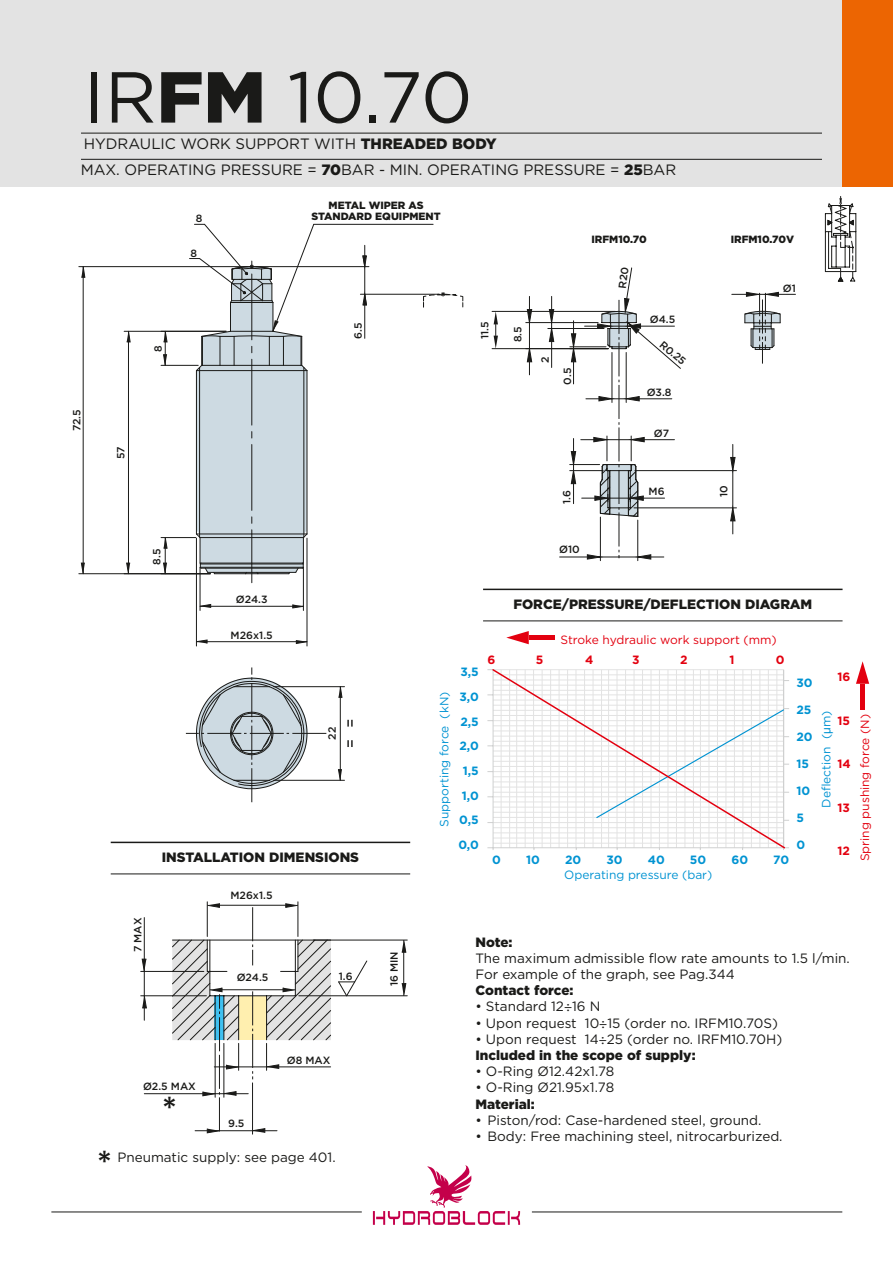
<style>
.page{position:relative;width:893px;height:1263px;background:#fff}
.page>*{position:absolute;margin:0;border:0;box-sizing:border-box;transform-origin:0 0}
.t1{font:72px "Gotham";color:#1a1a18}
.t2{font:500 36px "Gotham";color:#1a1a18}
.t3{font:15px "Gotham";color:#1a1a18}
.t4{font:13.5px/16.2px "Gotham";color:#1a1a18}
.t5{font:900 13.5px "Gotham";color:#1a1a18}
.t6{font:12px "Gotham";color:#0093d2}
.t7{font:700 12px/24.8px "Gotham";color:#0093d2;text-align:center}
.t8{font:12px "Gotham";color:#e3000f}
.t9{font:700 12px "Gotham";color:#e3000f}
.t10{font:500 10.5px "Gotham";color:#1a1a18}
.t11{font:900 10.5px/10.5px "Gotham";color:#1a1a18;text-align:center}
.s1{font-weight:900}
.s2{font-family:"Helvetica LT Std"}
.s3{font-family:"Helvetica Neue LT Std"}
</style>
<div class="page">
<div style="left:0;top:0;width:893px;height:187px;background:#e3e3e3"></div>
<div style="left:842px;top:0;width:51px;height:187px;background:#ec6502"></div>
<svg style="left:373px;top:1165px;width:147px;height:60px"></svg>
<hr style="left:81px;top:133px;width:741px;height:1px;background:#1a1a18">
<hr style="left:81px;top:159px;width:741px;height:1px;background:#1a1a18">
<hr style="left:51px;top:1211px;width:311px;height:1px;background:#1a1a18">
<hr style="left:532px;top:1211px;width:310px;height:1px;background:#1a1a18">
<hr style="left:111px;top:873px;width:299px;height:1px;background:#1a1a18">
<hr style="left:111px;top:842px;width:299px;height:1px;background:#1a1a18">
<hr style="left:483px;top:620px;width:359px;height:1px;background:#1a1a18">
<hr style="left:483px;top:589px;width:359px;height:1px;background:#1a1a18">
<hr style="left:548px;top:328px;width:56px;height:1px;background:#1a1a18">
<hr style="left:492px;top:311px;width:123px;height:1px;background:#1a1a18">
<hr style="left:492px;top:348px;width:116px;height:1px;background:#1a1a18">
<hr style="left:637px;top:520px;width:1px;height:41px;background:#1a1a18">
<hr style="left:600px;top:517px;width:1px;height:44px;background:#1a1a18">
<hr style="left:526px;top:322px;width:72px;height:1px;background:#1a1a18">
<hr style="left:732px;top:471px;width:1px;height:37px;background:#1a1a18">
<hr style="left:634px;top:508px;width:102px;height:1px;background:#1a1a18">
<hr style="left:635px;top:470px;width:101px;height:1px;background:#1a1a18">
<svg style="left:549px;top:296px;width:5px;height:71px"></svg>
<svg style="left:494px;top:311px;width:4px;height:38px"></svg>
<svg style="left:527px;top:296px;width:5px;height:79px"></svg>
<svg style="left:730px;top:504px;width:6px;height:30px"></svg>
<svg style="left:730px;top:444px;width:6px;height:30px"></svg>
<hr style="left:144px;top:1093px;width:71px;height:1px;background:#1a1a18">
<hr style="left:299px;top:995px;width:108px;height:1px;background:#1a1a18">
<hr style="left:313px;top:940px;width:94px;height:1px;background:#1a1a18">
<hr style="left:144px;top:917px;width:1px;height:54px;background:#1a1a18">
<hr style="left:141px;top:995px;width:65px;height:1px;background:#1a1a18">
<hr style="left:141px;top:971px;width:63px;height:1px;background:#1a1a18">
<hr style="left:207px;top:902px;width:1px;height:34px;background:#1a1a18">
<hr style="left:298px;top:902px;width:1px;height:34px;background:#1a1a18">
<svg style="left:141px;top:958px;width:6px;height:62px"></svg>
<svg style="left:172px;top:903px;width:234px;height:231px"></svg>
<svg style="left:825px;top:196px;width:31px;height:86px"></svg>
<svg style="left:347px;top:720px;width:6px;height:7px"></svg>
<svg style="left:347px;top:740px;width:6px;height:7px"></svg>
<hr style="left:314px;top:224px;width:119px;height:1px;background:#1a1a18">
<svg style="left:423px;top:292px;width:40px;height:15px"></svg>
<hr style="left:364px;top:294px;width:1px;height:44px;background:#1a1a18">
<hr style="left:256px;top:266px;width:113px;height:1px;background:#1a1a18">
<hr style="left:360px;top:294px;width:79px;height:1px;background:#1a1a18">
<hr style="left:79px;top:573px;width:131px;height:1px;background:#1a1a18">
<hr style="left:79px;top:266px;width:168px;height:1px;background:#1a1a18">
<hr style="left:124px;top:331px;width:102px;height:1px;background:#1a1a18">
<hr style="left:274px;top:780px;width:70px;height:1px;background:#1a1a18">
<hr style="left:274px;top:686px;width:70px;height:1px;background:#1a1a18">
<svg style="left:362px;top:245px;width:5px;height:60px"></svg>
<svg style="left:81px;top:266px;width:5px;height:308px"></svg>
<svg style="left:126px;top:331px;width:217px;height:450px"></svg>
<svg style="left:186px;top:667px;width:140px;height:135px"></svg>
<svg style="left:190px;top:223px;width:124px;height:360px"></svg>
<hr style="left:732px;top:294px;width:63px;height:1px;background:#1a1a18">
<svg style="left:744px;top:292px;width:37px;height:72px"></svg>
<svg style="left:491px;top:669px;width:295px;height:181px"></svg>
<svg style="left:506px;top:631px;width:23px;height:13px"></svg>
<div style="left:529px;top:635px;width:26px;height:5px;background:#e3000f"></div>
<svg style="left:856px;top:661px;width:13px;height:23px"></svg>
<div style="left:860px;top:684px;width:5px;height:26px;background:#e3000f"></div>
<svg style="left:560px;top:267px;width:121px;height:293px"></svg>
<h1 class="t1" style="left:84px;top:51px;width:390px">IR<span class="s1">FM</span> 10.70</h1>
<p class="t3" style="left:84px;top:134px;width:414px">HYDRAULIC WORK SUPPORT WITH <span class="s1">THREADED BODY</span></p>
<p class="t3" style="left:81px;top:160px;width:597px">MAX. OPERATING PRESSURE = <span class="s1">70</span>BAR - MIN. OPERATING PRESSURE = <span class="s1">25</span>BAR</p>
<p class="t10" style="left:70px;top:431px;width:24px;rotate:-90deg">72.5</p>
<p class="t10" style="left:196px;top:212px;width:8px">8</p>
<p class="t10" style="left:190px;top:246px;width:8px">8</p>
<p class="t10" style="left:151px;top:352px;width:8px;rotate:-90deg">8</p>
<p class="t10" style="left:114px;top:459px;width:14px;rotate:-90deg">57</p>
<p class="t11" style="left:311px;top:200px;width:131px">METAL WIPER AS<br>STANDARD EQUIPMENT</p>
<p class="t10" style="left:351px;top:338px;width:18px;rotate:-90deg">6.5</p>
<p class="t10" style="left:478px;top:339px;width:19px;rotate:-90deg">11.5</p>
<p class="t10" style="left:511px;top:342px;width:17px;rotate:-90deg">8.5</p>
<p class="t10" style="left:538px;top:363px;width:8px;rotate:-90deg">2</p>
<p class="t10" style="left:560px;top:385px;width:18px;rotate:-90deg">0.5</p>
<p class="t10" style="left:560px;top:504px;width:15px;rotate:-90deg">1.6</p>
<p class="t11" style="left:591px;top:234px;width:57px">IRFM10.70</p>
<p class="t11" style="left:731px;top:234px;width:65px">IRFM10.70V</p>
<p class="t10" style="left:650px;top:312px;width:27px">Ø4.5</p>
<p class="t10" style="left:665px;top:338px;width:32px;rotate:40deg">R0.25</p>
<p class="t10" style="left:647px;top:385px;width:26px">Ø3.8</p>
<p class="t10" style="left:654px;top:426px;width:17px">Ø7</p>
<p class="t10" style="left:649px;top:485px;width:18px">M6</p>
<p class="t10" style="left:717px;top:497px;width:13px;rotate:-90deg">10</p>
<p class="t10" style="left:783px;top:281px;width:15px">Ø1</p>
<p class="t10" style="left:150px;top:565px;width:17px;rotate:-90deg">8.5</p>
<p class="t10" style="left:236px;top:593px;width:33px">Ø24.3</p>
<p class="t10" style="left:231px;top:628px;width:44px">M26x1.5</p>
<p class="t10" style="left:325px;top:740px;width:14px;rotate:-90deg">22</p>
<p class="t10" style="left:131px;top:952px;width:36px;rotate:-90deg">7 MAX</p>
<p class="t5" style="left:162px;top:848px;width:199px">INSTALLATION DIMENSIONS</p>
<p class="t10" style="left:231px;top:889px;width:44px">M26x1.5</p>
<p class="t10" style="left:237px;top:970px;width:33px">Ø24.5</p>
<p class="t10" style="left:339px;top:969px;width:15px">1.6</p>
<p class="t10" style="left:143px;top:1079px;width:54px">Ø2.5 MAX</p>
<h2 class="t2" style="left:162px;top:1086px;width:17px">*</h2>
<p class="t10" style="left:228px;top:1117px;width:18px">9.5</p>
<p class="t10" style="left:287px;top:1053px;width:45px">Ø8 MAX</p>
<h2 class="t2" style="left:97px;top:1139px;width:17px">*</h2>
<p class="t4" style="left:117px;top:1149px;width:220px">Pneumatic supply: see page 401.</p>
<p class="t10" style="left:387px;top:986px;width:36px;rotate:-90deg">16 MIN</p>
<p class="t10" style="left:559px;top:543px;width:22px">Ø10</p>
<p class="t5" style="left:513px;top:595px;width:300px">FORCE/PRESSURE/DEFLECTION DIAGRAM</p>
<p class="t6" style="left:437px;top:827px;width:136px;rotate:-90deg">Supporting force (kN)</p>
<p class="t8" style="left:560px;top:632px;width:218px">Stroke hydraulic work support (mm)</p>
<p class="t9" style="left:487px;top:652px;width:9px">6</p>
<p class="t9" style="left:536px;top:652px;width:9px">5</p>
<p class="t9" style="left:585px;top:652px;width:10px">4</p>
<p class="t9" style="left:632px;top:652px;width:9px">3</p>
<p class="t9" style="left:680px;top:652px;width:9px">2</p>
<p class="t9" style="left:729px;top:652px;width:7px">1</p>
<p class="t9" style="left:776px;top:652px;width:10px">0</p>
<p class="t7" style="left:458px;top:660px;width:22px">3,5<br>3,0<br>2,5<br>2,0<br>1,5<br>1,0<br>0,5<br>0,0</p>
<p class="t7" style="left:796px;top:670px;width:18px">30</p>
<p class="t7" style="left:796px;top:697px;width:17px">25</p>
<p class="t7" style="left:796px;top:724px;width:18px">20</p>
<p class="t7" style="left:796px;top:751px;width:14px">15</p>
<p class="t7" style="left:796px;top:778px;width:15px">10</p>
<p class="t7" style="left:796px;top:805px;width:9px">5</p>
<p class="t7" style="left:796px;top:832px;width:10px">0</p>
<p class="t7" style="left:492px;top:847px;width:10px">0</p>
<p class="t7" style="left:526px;top:847px;width:15px">10</p>
<p class="t7" style="left:565px;top:847px;width:18px">20</p>
<p class="t7" style="left:606px;top:847px;width:18px">30</p>
<p class="t7" style="left:648px;top:847px;width:19px">40</p>
<p class="t7" style="left:690px;top:847px;width:18px">50</p>
<p class="t7" style="left:731px;top:847px;width:18px">60</p>
<p class="t7" style="left:773px;top:847px;width:17px">70</p>
<p class="t6" style="left:564px;top:867px;width:150px">Operating pressure (bar)</p>
<p class="t9" style="left:837px;top:669px;width:15px">16</p>
<p class="t9" style="left:837px;top:712px;width:14px">15</p>
<p class="t9" style="left:837px;top:756px;width:15px">14</p>
<p class="t9" style="left:837px;top:799px;width:14px">13</p>
<p class="t9" style="left:837px;top:843px;width:14px">12</p>
<p class="t6" style="left:818px;top:808px;width:99px;rotate:-90deg">Deflection (<span class="s2">μ</span>m)</p>
<p class="t8" style="left:857px;top:861px;width:149px;rotate:-90deg">Spring pushing force (N)</p>
<p class="t5" style="left:475px;top:932px;width:39px">Note:</p>
<p class="t4" style="left:475px;top:949px;width:376px">The maximum admissible flow rate amounts to 1.5 l/min.<br>For example of the graph, see Pag.344</p>
<p class="t5" style="left:475px;top:981px;width:100px">Contact force:</p>
<p class="t4" style="left:475px;top:998px;width:126px">• Standard 12<span class="s3">÷</span>16 N</p>
<p class="t4" style="left:475px;top:1014px;width:304px">• Upon request 10<span class="s3">÷</span>15 (order no. IRFM10.70S)</p>
<p class="t4" style="left:475px;top:1030px;width:308px">• Upon request 14<span class="s3">÷</span>25 (order no. IRFM10.70H)<br><span class="s1">Included in the scope of supply:</span></p>
<p class="t4" style="left:475px;top:1063px;width:140px">• O-Ring Ø12.42x1.78</p>
<p class="t4" style="left:475px;top:1079px;width:140px">• O-Ring Ø21.95x1.78</p>
<p class="t5" style="left:475px;top:1094px;width:61px">Material:</p>
<p class="t4" style="left:475px;top:1111px;width:288px">• Piston/rod: Case-hardened steel, ground.</p>
<p class="t4" style="left:475px;top:1128px;width:309px">• Body: Free machining steel, nitrocarburized.</p>
</div>
